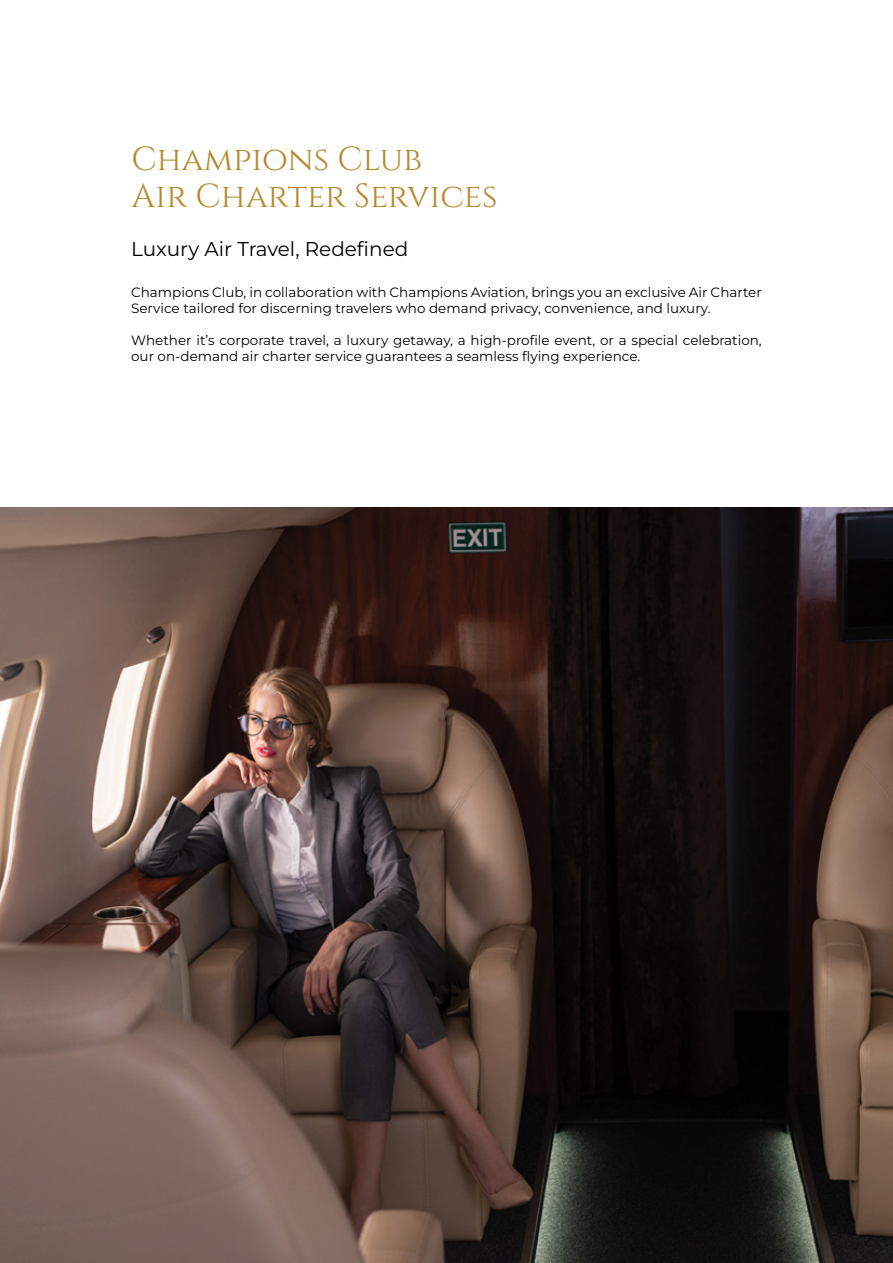
<style>
.page{position:relative;width:893px;height:1263px;background:#fff}
.page>*{position:absolute;margin:0;border:0;box-sizing:border-box;transform-origin:0 0}
.t1{font:33.3px/37px "Cinzel";color:#b78a31}
.t2{font:19.95px "Montserrat";color:#000}
.t3{font:13.5px/16.2px "Montserrat";color:#000}
</style>
<div class="page">
<img style="left:0;top:508px;width:893px;height:755px">
<h1 class="t1" style="left:131px;top:141px;width:367px">Champions Club<br>Air Charter Services</h1>
<h2 class="t2" style="left:131px;top:235px;width:279px">Luxury Air Travel, Redefined</h2>
<p class="t3" style="left:131px;top:283px;width:632px">Champions Club, in collaboration with Champions Aviation, brings you an exclusive Air Charter<br>Service tailored for discerning travelers who demand privacy, convenience, and luxury.</p>
<p class="t3" style="left:131px;top:332px;width:632px">Whether it’s corporate travel, a luxury getaway, a high-profile event, or a special celebration, our on-demand air charter service guarantees a seamless flying experience.</p>
</div>
